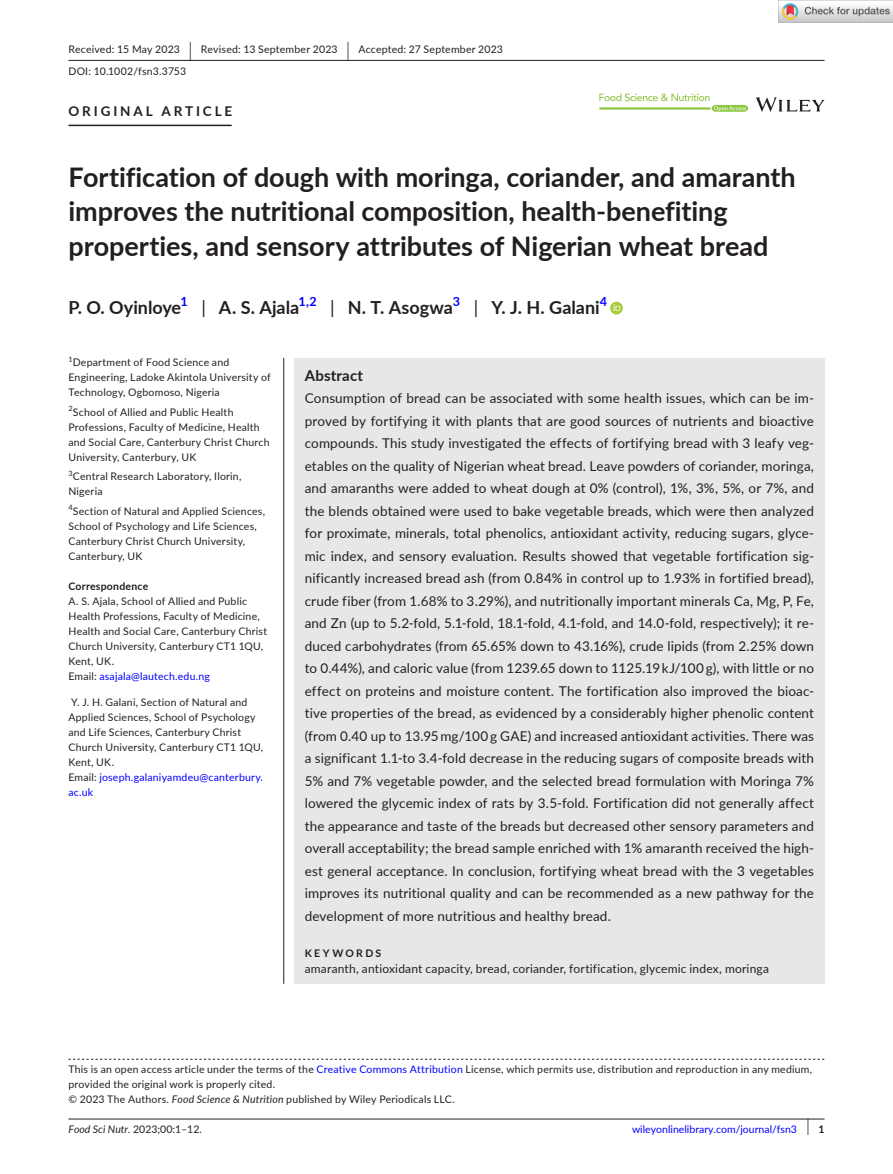
<style>
.page{position:relative;width:893px;height:1174px;background:#fff}
.page>*{position:absolute;margin:0;border:0;box-sizing:border-box;transform-origin:0 0}
.t1{font:700 27px/34.5px "Lato";color:#231f20}
.t2{font:700 18px "Lato";color:#231f20}
.t3{font:700 15px "Lato";letter-spacing:.015em;color:#231f20}
.t4{font:13.5px/22.5px "Lato";letter-spacing:.01em;color:#231f20;text-align:justify}
.t5{font:700 13.5px "Lato";letter-spacing:.215em;color:#231f20}
.t6{font:700 12.6px "Lato";color:#00f}
.t7{font:12px "Lato";letter-spacing:.015em;color:#231f20}
.t8{font:10.5px/15px "Lato";letter-spacing:.02em;color:#231f20}
.t9{font:10.5px "Lato";color:#00f}
.t10{font:700 10.5px "Lato";letter-spacing:.02em;color:#231f20}
.t11{font:700 10.5px "Lato";letter-spacing:.22em;color:#231f20}
.t12{font:7.35px "Lato";color:#231f20}
.s1{font-size:19.65px}
.s2{font-weight:400}
.s3{color:#00f}
.s4{font-style:italic}
.s5{font-size:17.4px;color:#231f20}
.s6{font-weight:700;color:#231f20}
</style>
<div class="page">
<hr style="left:68px;top:1118px;width:756px;height:1px;background:#231f20">
<svg style="left:756px;top:97px;width:68px;height:15px"></svg>
<svg style="left:599px;top:93px;width:149px;height:19px"></svg>
<hr style="left:68px;top:60px;width:756px;height:1px;background:#231f20">
<hr style="left:68px;top:125px;width:164px;height:1px;background:#231f20">
<svg style="left:610px;top:302px;width:13px;height:12px"></svg>
<svg style="left:613px;top:304px;width:7px;height:7px"></svg>
<svg style="left:68px;top:1058px;width:756px;height:1px"></svg>
<div style="left:294px;top:358px;width:530px;height:625px;background:#e6e7e9"></div>
<hr style="left:283px;top:358px;width:1px;height:625px;background:#231f20">
<img style="left:779px;top:0;width:114px;height:23px">
<p class="t8" style="left:68px;top:38px;width:436px;line-height:21.8px">Received: 15 May 2023 <span class="s1">|</span> Revised: 13 September 2023 <span class="s1">|</span> Accepted: 27 September 2023<br>DOI: 10.1002/fsn3.3753</p>
<p class="t5" style="left:68px;top:101px;width:165px">ORIGINAL ARTICLE</p>
<h1 class="t1" style="left:68px;top:159px;width:729px">Fortification of dough with moringa, coriander, and amaranth improves the nutritional composition, health-benefiting properties, and sensory attributes of Nigerian wheat bread</h1>
<h2 class="t2" style="left:68px;top:295px;width:114px">P. O. Oyinloye</h2>
<p class="t6" style="left:181px;top:292px;width:9px">1</p>
<h2 class="t2" style="left:201px;top:295px;width:100px"><span class="s2">|</span> A. S. Ajala</h2>
<p class="t6" style="left:298px;top:292px;width:20px">1,2</p>
<h2 class="t2" style="left:330px;top:295px;width:124px"><span class="s2">|</span> N. T. Asogwa</h2>
<p class="t6" style="left:453px;top:292px;width:9px">3</p>
<h2 class="t2" style="left:474px;top:295px;width:128px"><span class="s2">|</span> Y. J. H. Galani</h2>
<p class="t6" style="left:600px;top:292px;width:9px">4</p>
<p class="t12" style="left:68px;top:354px;width:6px">1</p>
<p class="t8" style="left:68px;top:355px;width:204px;text-indent:4px">Department of Food Science and<br>Engineering, Ladoke Akintola University of<br>Technology, Ogbomoso, Nigeria</p>
<p class="t8" style="left:68px;top:404px;width:203px"><sup>2</sup>School of Allied and Public Health Professions, Faculty of Medicine, Health and Social Care, Canterbury Christ Church University, Canterbury, UK</p>
<p class="t8" style="left:68px;top:469px;width:175px"><sup>3</sup>Central Research Laboratory, Ilorin,<br>Nigeria</p>
<p class="t8" style="left:68px;top:503px;width:198px"><sup>4</sup>Section of Natural and Applied Sciences, School of Psychology and Life Sciences, Canterbury Christ Church University, Canterbury, UK</p>
<p class="t10" style="left:68px;top:578px;width:81px">Correspondence</p>
<p class="t8" style="left:68px;top:593px;width:200px">A. S. Ajala, School of Allied and Public Health Professions, Faculty of Medicine, Health and Social Care, Canterbury Christ Church University, Canterbury CT1 1QU, Kent, UK.<br>Email: <span class="s3">asajala@lautech.edu.ng</span></p>
<p class="t8" style="left:68px;top:694px;width:196px">Y. J. H. Galani, Section of Natural and<br>Applied Sciences, School of Psychology and Life Sciences, Canterbury Christ<br>Church University, Canterbury CT1 1QU,<br>Kent, UK.<br>Email: <span class="s3">joseph.galaniyamdeu@canterbury. ac.uk</span></p>
<p class="t3" style="left:305px;top:364px;width:60px">Abstract</p>
<p class="t4" style="left:305px;top:386px;width:511px">Consumption of bread can be associated with some health issues, which can be im&shy;proved by fortifying it with plants that are good sources of nutrients and bioactive compounds. This study investigated the effects of fortifying bread with 3 leafy veg&shy;etables on the quality of Nigerian wheat bread. Leave powders of coriander, moringa, and amaranths were added to wheat dough at 0% (control), 1%, 3%, 5%, or 7%, and the blends obtained were used to bake vegetable breads, which were then analyzed for proximate, minerals, total phenolics, antioxidant activity, reducing sugars, glyce&shy;mic index, and sensory evaluation. Results showed that vegetable fortification sig&shy;nificantly increased bread ash (from 0.84% in control up to 1.93% in fortified bread), crude fiber (from 1.68% to 3.29%), and nutritionally important minerals Ca, Mg, P, Fe, and Zn (up to 5.2-fold, 5.1-fold, 18.1-fold, 4.1-fold, and 14.0-fold, respectively); it re&shy;duced carbohydrates (from 65.65% down to 43.16%), crude lipids (from 2.25% down to 0.44%), and caloric value (from 1239.65 down to 1125.19 kJ/100 g), with little or no effect on proteins and moisture content. The fortification also improved the bioac&shy;tive properties of the bread, as evidenced by a considerably higher phenolic content (from 0.40 up to 13.95 mg/100 g GAE) and increased antioxidant activities. There was a significant 1.1-to 3.4-fold decrease in the reducing sugars of composite breads with 5% and 7% vegetable powder, and the selected bread formulation with Moringa 7% lowered the glycemic index of rats by 3.5-fold. Fortification did not generally affect the appearance and taste of the breads but decreased other sensory parameters and overall acceptability; the bread sample enriched with 1% amaranth received the high&shy;est general acceptance. In conclusion, fortifying wheat bread with the 3 vegetables improves its nutritional quality and can be recommended as a new pathway for the development of more nutritious and healthy bread.</p>
<p class="t11" style="left:305px;top:945px;width:78px">KEYWORDS</p>
<p class="t7" style="left:305px;top:960px;width:466px">amaranth, antioxidant capacity, bread, coriander, fortification, glycemic index, moringa</p>
<p class="t8" style="left:68px;top:1061px;width:745px">This is an open access article under the terms of the <span class="s3">Creative Commons Attribution</span> License, which permits use, distribution and reproduction in any medium, provided the original work is properly cited.<br>© 2023 The Authors. <span class="s4">Food Science &amp; Nutrition</span> published by Wiley Periodicals LLC.</p>
<p class="t8" style="left:68px;top:1121px;width:135px"><span class="s4">Food Sci Nutr.</span> 2023;00:1–12.</p>
<p class="t9" style="left:632px;top:1121px;width:194px">wileyonlinelibrary.com/journal/fsn3 <span class="s5">|</span> <span class="s6">1</span></p>
</div>
